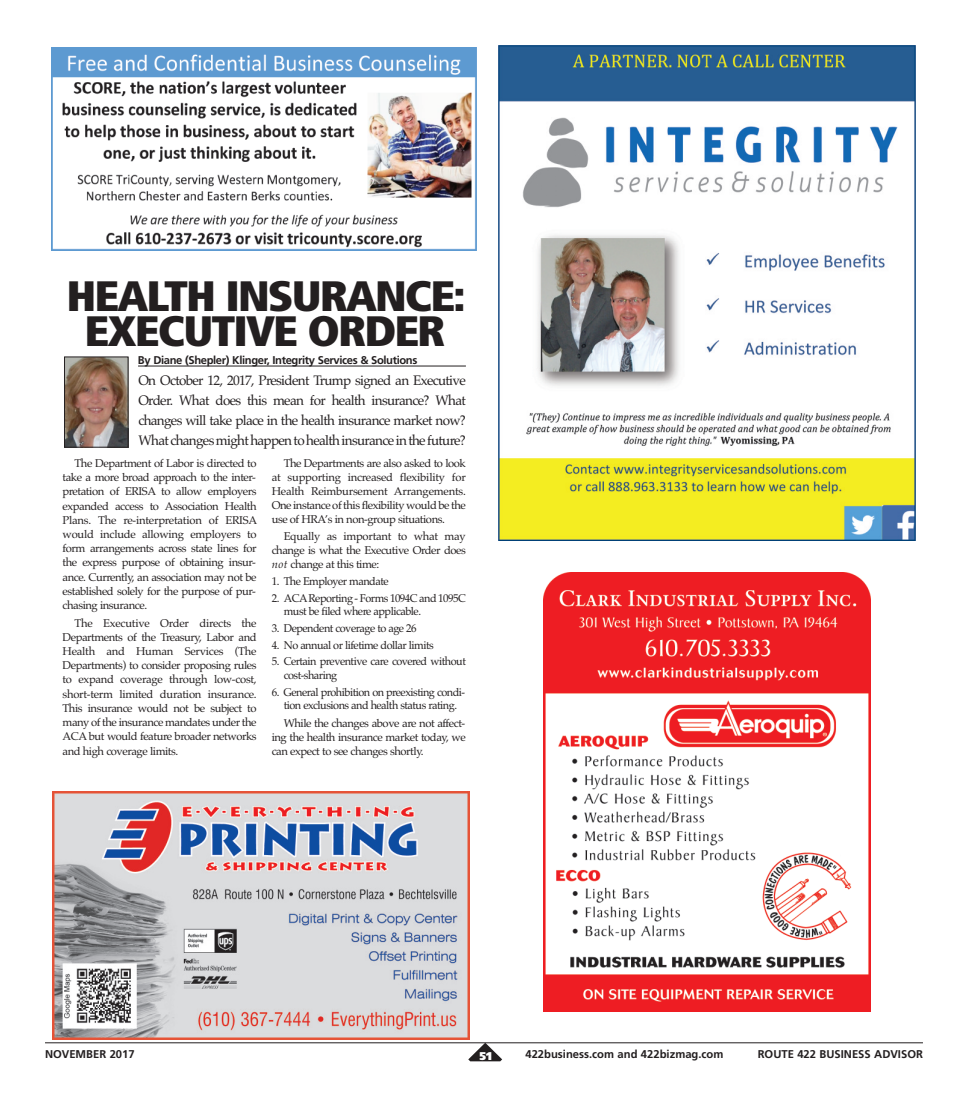
<style>
.page{position:relative;width:968px;height:1103px;background:#fff}
.page>*{position:absolute;margin:0;border:0;box-sizing:border-box;transform-origin:0 0}
.t1{font:900 condensed 42.5px/35px "Frutiger";letter-spacing:-.045em;color:#231f20;text-align:center;scale:1.09 1}
.t2{font:13.75px/20px "Palatino";letter-spacing:-.05em;color:#231f20;text-align:justify}
.t3{font:11.25px/14.2px "Palatino";letter-spacing:-.045em;color:#231f20;text-align:justify}
.t4{font:700 11.25px "Frutiger";color:#231f20}
.t5{font:700 11.25px "Frutiger";letter-spacing:-.035em;color:#231f20}
.t6{font:900 11.25px "Frutiger";color:#fff}
.s1{font-style:italic}
</style>
<div class="page">
<img style="left:544px;top:572px;width:326px;height:439px">
<img style="left:52px;top:791px;width:417px;height:248px">
<img style="left:499px;top:45px;width:416px;height:495px">
<hr style="left:138px;top:366px;width:328px;height:1px;background:#231f20">
<img style="left:66px;top:358px;width:60px;height:87px">
<div style="left:64px;top:356px;width:64px;height:91px;border:1px solid #231f20"></div>
<img style="left:51px;top:48px;width:425px;height:203px">
<svg style="left:468px;top:1043px;width:34px;height:18px"></svg>
<hr style="left:45px;top:1042px;width:877px;height:1px;background:#231f20">
<h1 class="t1" style="left:66px;top:282px;width:367px">HEALTH INSURANCE:<br>EXECUTIVE ORDER</h1>
<p class="t5" style="left:138px;top:355px;width:281px">By Diane (Shepler) Klinger, Integrity Services &amp; Solutions</p>
<p class="t2" style="left:138px;top:370px;width:329px">On October 12, 2017, President Trump signed an Executive Order. What does this mean for health insurance? What changes will take place in the health insurance market now?<br>What changes might happen to health insurance in the future?</p>
<p class="t3" style="left:63px;top:456px;width:196px;text-indent:12px">The Department of Labor is directed to take a more broad approach to the inter&shy;pretation of ERISA to allow employers expanded access to Association Health Plans. The re-interpretation of ERISA would include allowing employers to form arrangements across state lines for the express purpose of obtaining insur&shy;ance. Currently, an association may not be established solely for the purpose of pur&shy;chasing insurance.</p>
<p class="t3" style="left:63px;top:615px;width:196px;text-indent:12px">The Executive Order directs the Departments of the Treasury, Labor and Health and Human Services (The Departments) to consider proposing rules to expand coverage through low-cost, short-term limited duration insurance.<br>This insurance would not be subject to many of the insurance mandates under the ACA but would feature broader networks and high coverage limits.</p>
<p class="t3" style="left:272px;top:456px;width:196px;text-indent:12px">The Departments are also asked to look at supporting increased flexibility for Health Reimbursement Arrangements.<br>One instance of this flexibility would be the use of HRA’s in non-group situations.</p>
<p class="t3" style="left:272px;top:529px;width:196px;text-indent:12px">Equally as important to what may change is what the Executive Order does <span class="s1">not</span> change at this time:</p>
<p class="t3" style="left:272px;top:574px;width:118px">1. The Employer mandate</p>
<p class="t3" style="left:284px;top:591px;width:184px;line-height:13.5px;text-indent:-12px">2. ACAReporting - Forms 1094C and 1095C must be filed where applicable.</p>
<p class="t3" style="left:272px;top:621px;width:146px">3. Dependent coverage to age 26</p>
<p class="t3" style="left:272px;top:637px;width:163px">4. No annual or lifetime dollar limits</p>
<p class="t3" style="left:284px;top:655px;width:184px;line-height:13.5px;text-indent:-12px">5. Certain preventive care covered without cost-sharing</p>
<p class="t3" style="left:272px;top:685px;width:195px;line-height:13.5px;text-align:center">6. General prohibition on preexisting condi&shy;tion exclusions and health status rating.</p>
<p class="t3" style="left:272px;top:715px;width:196px;text-indent:12px">While the changes above are not affect&shy;ing the health insurance market today, we can expect to see changes shortly.</p>
<p class="t4" style="left:45px;top:1049px;width:91px">NOVEMBER 2017</p>
<p class="t6" style="left:479px;top:1051px;width:14px">51</p>
<p class="t4" style="left:525px;top:1049px;width:199px">422business.com and 422bizmag.com</p>
<p class="t4" style="left:757px;top:1049px;width:167px">ROUTE 422 BUSINESS ADVISOR</p>
</div>
